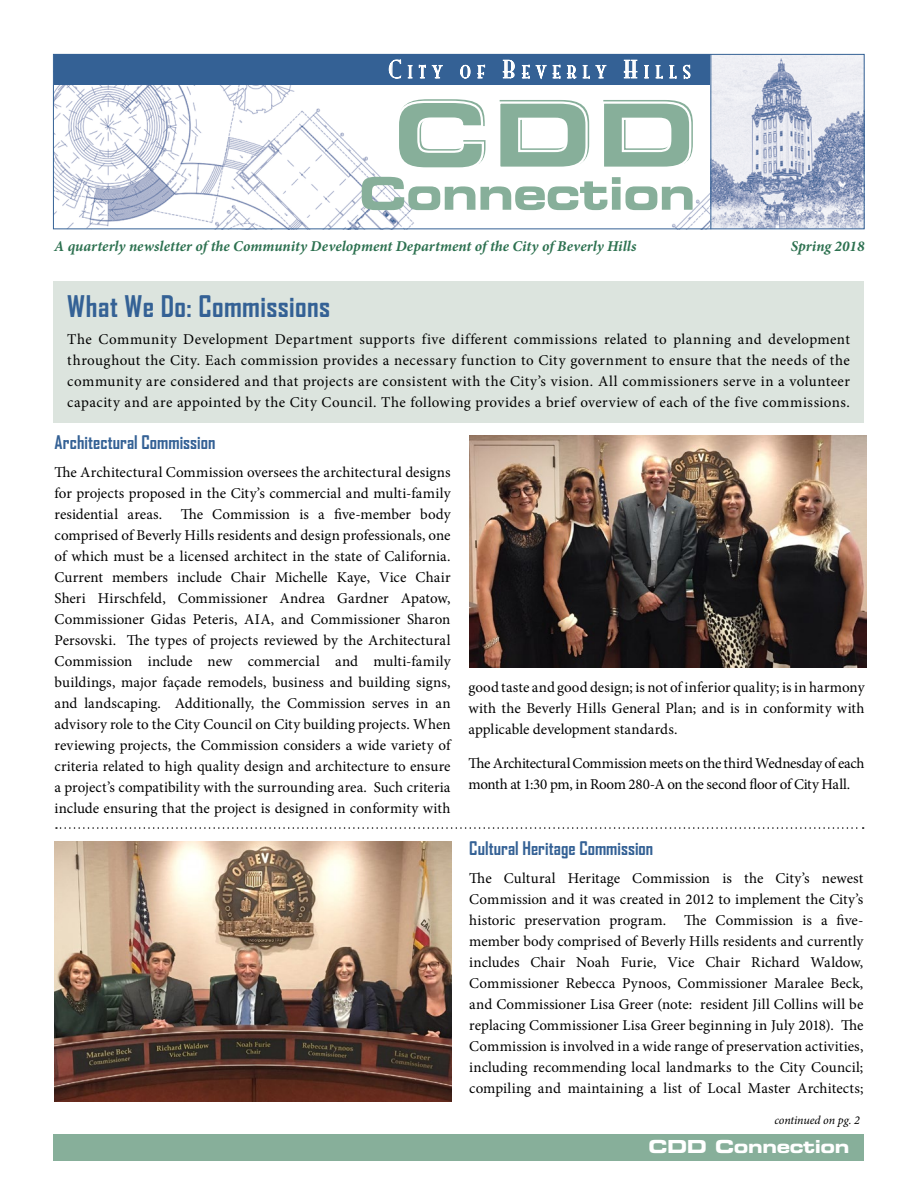
<style>
.page{position:relative;width:918px;height:1188px;background:#fff}
.page>*{position:absolute;margin:0;border:0;box-sizing:border-box;transform-origin:0 0}
.t1{font:700 28.5px "Agency FB";letter-spacing:.015em;color:#346195}
.t2{font:700 18px "Agency FB";color:#346195}
.t3{font:18px "Eurostile LT Std Bold Ex 2";letter-spacing:-.02em;color:#fff}
.t4{font:15px/21px "Minion Pro";color:#000;text-align:justify}
.t5{font:italic 700 15px "Minion Pro";letter-spacing:.005em;color:#2d7150}
.t6{font:italic 12px "Minion Pro";letter-spacing:-.01em;color:#000}
</style>
<div class="page">
<div style="left:54px;top:281px;width:810px;height:142px;background:#dce4de"></div>
<div style="left:54px;top:1134px;width:810px;height:26px;background:#87af9a"></div>
<img style="left:55px;top:56px;width:808px;height:171px">
<div style="left:54px;top:54px;width:657px;height:31px;background:#346195"></div>
<svg style="left:389px;top:59px;width:13px;height:20px"></svg>
<svg style="left:408px;top:65px;width:5px;height:14px"></svg>
<svg style="left:419px;top:65px;width:7px;height:14px"></svg>
<svg style="left:432px;top:65px;width:11px;height:14px"></svg>
<svg style="left:460px;top:64px;width:11px;height:15px"></svg>
<svg style="left:477px;top:64px;width:8px;height:15px"></svg>
<svg style="left:502px;top:59px;width:13px;height:20px"></svg>
<svg style="left:522px;top:64px;width:39px;height:16px"></svg>
<svg style="left:567px;top:65px;width:40px;height:14px"></svg>
<svg style="left:624px;top:59px;width:14px;height:20px"></svg>
<svg style="left:644px;top:65px;width:5px;height:14px"></svg>
<svg style="left:655px;top:65px;width:8px;height:14px"></svg>
<svg style="left:669px;top:65px;width:8px;height:14px"></svg>
<svg style="left:683px;top:65px;width:8px;height:15px"></svg>
<svg style="left:362px;top:177px;width:331px;height:33px"></svg>
<svg style="left:396px;top:98px;width:298px;height:73px"></svg>
<div style="left:53px;top:54px;width:812px;height:175px;border:1px solid #346195"></div>
<hr style="left:710px;top:54px;width:1px;height:175px;background:#346195">
<img style="left:469px;top:435px;width:397px;height:233px">
<img style="left:55px;top:842px;width:396px;height:260px">
<svg style="left:56px;top:827px;width:808px;height:2px"></svg>
<p class="t5" style="left:54px;top:236px;width:584px">A quarterly newsletter of the Community Development Department of the City of Beverly Hills</p>
<p class="t5" style="left:791px;top:236px;width:75px">Spring 2018</p>
<h1 class="t1" style="left:67px;top:288px;width:264px">What We Do: Commissions</h1>
<p class="t4" style="left:67px;top:329px;width:784px">The Community Development Department supports five different commissions related to planning and development throughout the City. Each commission provides a necessary function to City government to ensure that the needs of the community are considered and that projects are consistent with the City’s vision. All commissioners serve in a volunteer capacity and are appointed by the City Council. The following provides a brief overview of each of the five commissions.</p>
<p class="t2" style="left:55px;top:431px;width:162px">Architectural Commission</p>
<p class="t4" style="left:55px;top:462px;width:398px">The Architectural Commission oversees the architectural designs for projects proposed in the City’s commercial and multi-family residential areas. The Commission is a five-member body comprised of Beverly Hills residents and design professionals, one of which must be a licensed architect in the state of California.<br>Current members include Chair Michelle Kaye, Vice Chair Sheri Hirschfeld, Commissioner Andrea Gardner Apatow, Commissioner Gidas Peteris, AIA, and Commissioner Sharon Persovski. The types of projects reviewed by the Architectural Commission include new commercial and multi-family buildings, major façade remodels, business and building signs, and landscaping. Additionally, the Commission serves in an advisory role to the City Council on City building projects. When reviewing projects, the Commission considers a wide variety of criteria related to high quality design and architecture to ensure a project’s compatibility with the surrounding area. Such criteria include ensuring that the project is designed in conformity with</p>
<p class="t4" style="left:469px;top:677px;width:398px">good taste and good design; is not of inferior quality; is in harmony with the Beverly Hills General Plan; and is in conformity with applicable development standards.</p>
<p class="t4" style="left:469px;top:753px;width:398px">The Architectural Commission meets on the third Wednesday of each month at 1:30 pm, in Room 280-A on the second floor of City Hall.</p>
<p class="t2" style="left:469px;top:837px;width:185px">Cultural Heritage Commission</p>
<p class="t4" style="left:469px;top:868px;width:396px">The Cultural Heritage Commission is the City’s newest Commission and it was created in 2012 to implement the City’s historic preservation program. The Commission is a five&shy;member body comprised of Beverly Hills residents and currently includes Chair Noah Furie, Vice Chair Richard Waldow, Commissioner Rebecca Pynoos, Commissioner Maralee Beck, and Commissioner Lisa Greer (note: resident Jill Collins will be replacing Commissioner Lisa Greer beginning in July 2018). The Commission is involved in a wide range of preservation activities, including recommending local landmarks to the City Council; compiling and maintaining a list of Local Master Architects;</p>
<p class="t6" style="left:774px;top:1112px;width:87px">continued on pg. 2</p>
<p class="t3" style="left:648px;top:1133px;width:203px">CDD Connection</p>
</div>
